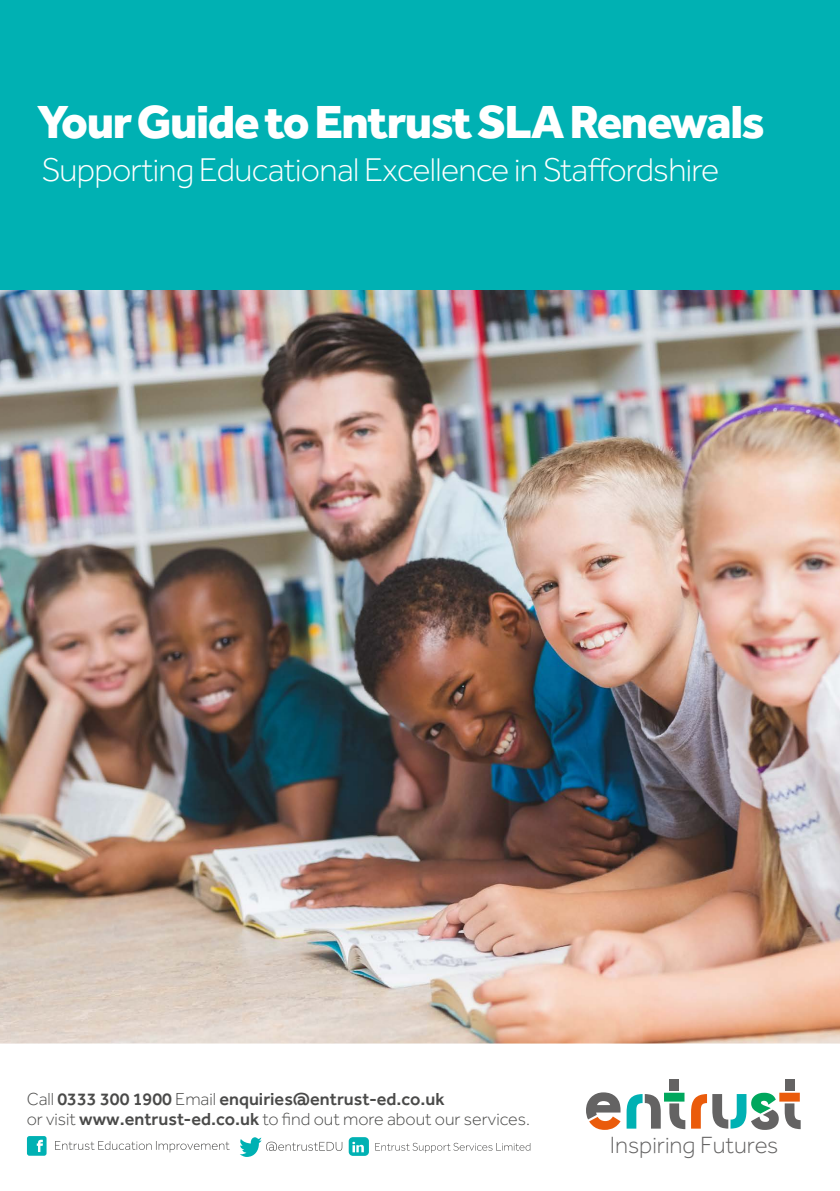
<style>
.page{position:relative;width:840px;height:1191px;background:#fff}
.page>*{position:absolute;margin:0;border:0;box-sizing:border-box;transform-origin:0 0}
.t1{font:800 48px "Effra";letter-spacing:-.03em;color:#fff}
.t2{font:300 34px "Effra";letter-spacing:-.02em;color:#fff}
.t3{font:300 24.2px "Effra";color:#646363}
.t4{font:500 18px/20px "Effra";color:#4a4a49}
.s1{font-weight:300}
</style>
<div class="page">
<img style="left:0;top:289px;width:839px;height:754px">
<svg style="left:0;top:1043px;width:839px;height:113px"></svg>
<svg style="left:585px;top:1092px;width:35px;height:37px"></svg>
<div style="left:669px;top:1079px;width:9px;height:11px;background:#646363"></div>
<div style="left:784px;top:1079px;width:10px;height:11px;background:#646363"></div>
<svg style="left:626px;top:1092px;width:80px;height:37px"></svg>
<svg style="left:712px;top:1092px;width:88px;height:38px"></svg>
<svg style="left:27px;top:1136px;width:20px;height:19px"></svg>
<svg style="left:239px;top:1137px;width:103px;height:20px"></svg>
<svg style="left:55px;top:1141px;width:174px;height:11px"></svg>
<svg style="left:375px;top:1142px;width:406px;height:14px"></svg>
<svg style="left:348px;top:1137px;width:21px;height:18px"></svg>
<div style="left:0;top:0;width:839px;height:289px;background:#00b1b3"></div>
<h1 class="t1" style="left:37px;top:92px;width:729px">Your Guide to Entrust SLA Renewals</h1>
<h2 class="t2" style="left:42px;top:150px;width:679px">Supporting Educational Excellence in Staffordshire</h2>
<p class="t4" style="left:27px;top:1088px;width:504px"><span class="s1">Call</span> 0333 300 1900 <span class="s1">Email</span> enquiries@entrust-ed.co.uk<br><span class="s1">or visit</span> www.entrust-ed.co.uk <span class="s1">to find out more about our services.</span></p>
<h3 class="t3" style="left:609px;top:1131px;width:170px">Inspiring Futures</h3>
</div>
